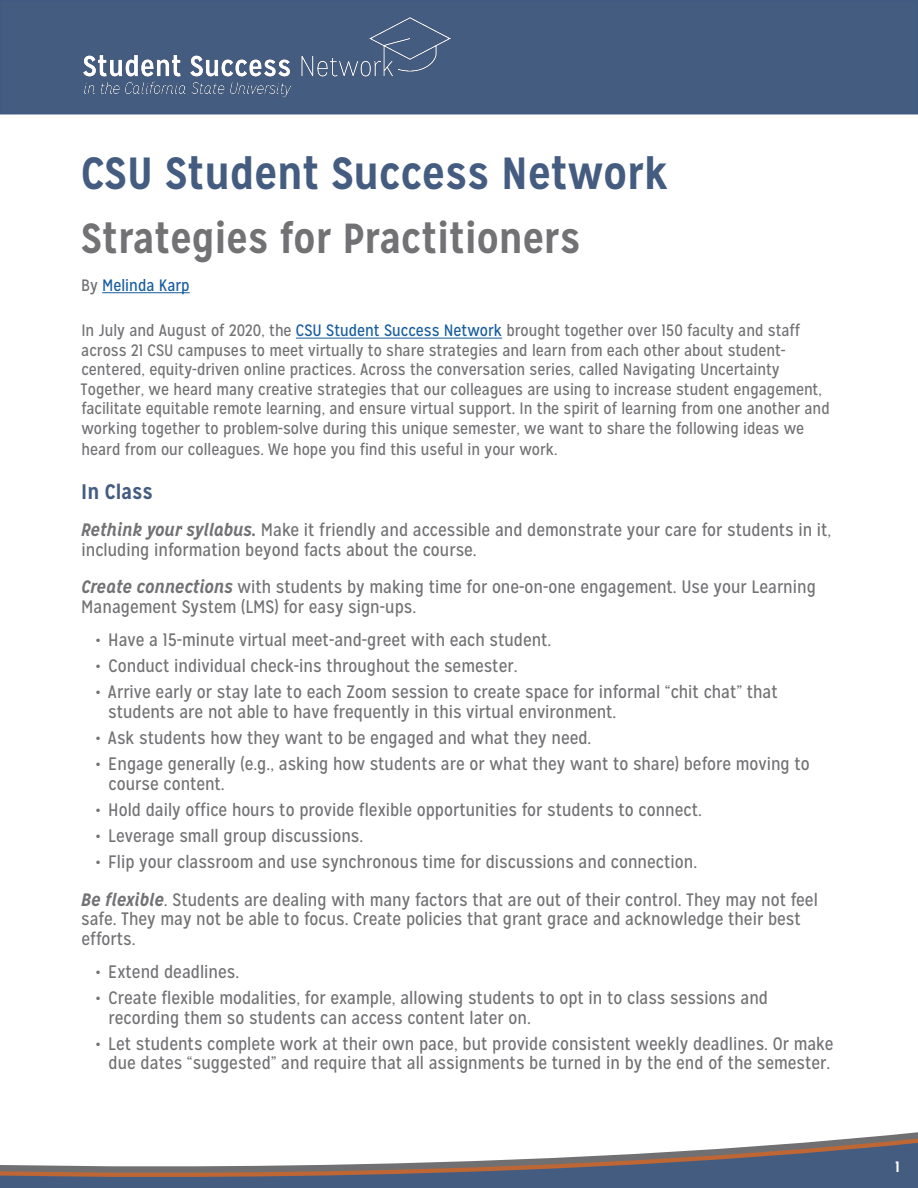
<style>
.page{position:relative;width:918px;height:1188px;background:#fff}
.page>*{position:absolute;margin:0;border:0;box-sizing:border-box;transform-origin:0 0}
.t1{font:700 45px "Mission Gothic";color:#455c81}
.t2{font:700 42px "Mission Gothic";color:#727174}
.t3{font:700 21px "Mission Gothic";color:#455c81}
.t4{font:18px/19.5px "Mission Gothic";color:#727174}
.t5{font:16.5px/19.5px "Mission Gothic";color:#727174}
.t6{font:16.5px "Mission Gothic";color:#175d9e}
.t7{font:700 15px "Mission Gothic";color:#fff}
.s1{color:#6d6e71}
.s2{color:#175d9e}
.s3{font-weight:700;font-style:italic}
</style>
<div class="page">
<svg style="left:824px;top:1137px;width:94px;height:4px"></svg>
<svg style="left:0;top:1141px;width:918px;height:47px"></svg>
<hr style="left:102px;top:292px;width:88px;height:1px;background:#175d9e">
<hr style="left:296px;top:338px;width:206px;height:1px;background:#175d9e">
<div style="left:1px;top:1px;width:916px;height:113px;background:#455c81"></div>
<div style="left:0;top:0;width:918px;height:114px;border:2px solid #415a81"></div>
<img style="left:83px;top:17px;width:367px;height:80px">
<h1 class="t1" style="left:81px;top:145px;width:589px">CSU Student Success Network</h1>
<h1 class="t2" style="left:81px;top:212px;width:501px">Strategies for Practitioners</h1>
<p class="t6" style="left:81px;top:275px;width:110px"><span class="s1">By</span> Melinda Karp</p>
<p class="t5" style="left:81px;top:321px;width:751px">In July and August of 2020, the <span class="s2">CSU Student Success Network</span> brought together over 150 faculty and staff across 21 CSU campuses to meet virtually to share strategies and learn from each other about student&shy;centered, equity-driven online practices. Across the conversation series, called Navigating Uncertainty Together, we heard many creative strategies that our colleagues are using to increase student engagement, facilitate equitable remote learning, and ensure virtual support. In the spirit of learning from one another and working together to problem-solve during this unique semester, we want to share the following ideas we</p>
<p class="t5" style="left:82px;top:440px;width:477px">heard from our colleagues. We hope you find this useful in your work.</p>
<h2 class="t3" style="left:81px;top:478px;width:73px">In Class</h2>
<p class="t4" style="left:81px;top:520px;width:752px"><span class="s3">Rethink your syllabus.</span> Make it friendly and accessible and demonstrate your care for students in it, including information beyond facts about the course.</p>
<p class="t4" style="left:81px;top:577px;width:737px"><span class="s3">Create connections</span> with students by making time for one-on-one engagement. Use your Learning<br>Management System (LMS) for easy sign-ups.</p>
<p class="t4" style="left:95px;top:630px;width:458px">• Have a 15-minute virtual meet-and-greet with each student.</p>
<p class="t4" style="left:95px;top:656px;width:424px">• Conduct individual check-ins throughout the semester.</p>
<p class="t4" style="left:108px;top:682px;width:671px;text-indent:-13px">• Arrive early or stay late to each Zoom session to create space for informal “chit chat” that students are not able to have frequently in this virtual environment.</p>
<p class="t4" style="left:95px;top:728px;width:498px">• Ask students how they want to be engaged and what they need.</p>
<p class="t4" style="left:109px;top:754px;width:703px;text-indent:-13px">• Engage generally (e.g., asking how students are or what they want to share) before moving to course content.</p>
<p class="t4" style="left:95px;top:800px;width:608px">• Hold daily office hours to provide flexible opportunities for students to connect.</p>
<p class="t4" style="left:95px;top:826px;width:269px">• Leverage small group discussions.</p>
<p class="t4" style="left:95px;top:853px;width:603px">• Flip your classroom and use synchronous time for discussions and connection.</p>
<p class="t4" style="left:81px;top:890px;width:739px"><span class="s3">Be flexible</span>. Students are dealing with many factors that are out of their control. They may not feel safe. They may not be able to focus. Create policies that grant grace and acknowledge their best efforts.</p>
<p class="t4" style="left:95px;top:962px;width:145px">• Extend deadlines.</p>
<p class="t4" style="left:108px;top:988px;width:661px;text-indent:-13px">• Create flexible modalities, for example, allowing students to opt in to class sessions and recording them so students can access content later on.</p>
<p class="t4" style="left:95px;top:1034px;width:740px;text-align:center">• Let students complete work at their own pace, but provide consistent weekly deadlines. Or make due dates “suggested” and require that all assignments be turned in by the end of the semester.</p>
<p class="t7" style="left:896px;top:1157px;width:6px">1</p>
</div>
